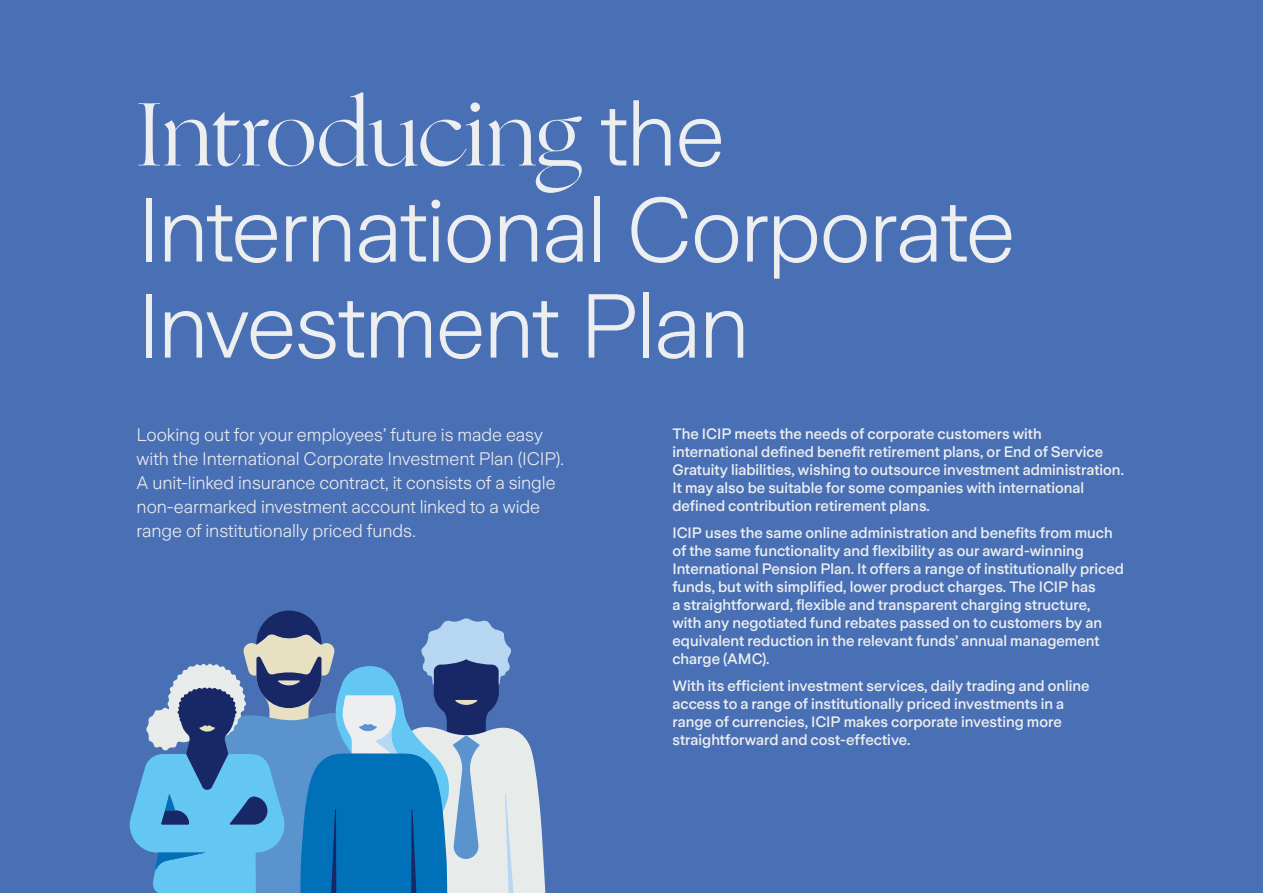
<style>
.page{position:relative;width:1263px;height:893px;background:#496fb5}
.page>*{position:absolute;margin:0;border:0;box-sizing:border-box;transform-origin:0 0}
.t1{font:300 90px/96px "Zurich Sans";letter-spacing:-.02em;color:#eceeef}
.t2{font:90px "Ogg";letter-spacing:-.01em;color:#eceeef}
.t3{font:300 18px/24px "Zurich Sans";letter-spacing:-.005em;color:#eceeef}
.t4{font:500 15px/18px "Zurich Sans";color:#eceeef}
.s1{font-family:"Zurich Sans";font-weight:300}
</style>
<div class="page">
<svg style="left:130px;top:610px;width:415px;height:283px"></svg>
<h1 class="t2" style="left:137px;top:75px;width:590px">Introducing <span class="s1">the</span></h1>
<h1 class="t1" style="left:137px;top:184px;width:880px">International Corporate<br>Investment Plan</h1>
<p class="t3" style="left:137px;top:423px;width:429px">Looking out for your employees’ future is made easy with the International Corporate Investment Plan (ICIP).<br>A unit-linked insurance contract, it consists of a single non-earmarked investment account linked to a wide range of institutionally priced funds.</p>
<p class="t4" style="left:672px;top:425px;width:453px">The ICIP meets the needs of corporate customers with international defined benefit retirement plans, or End of Service Gratuity liabilities, wishing to outsource investment administration.<br>It may also be suitable for some companies with international defined contribution retirement plans.</p>
<p class="t4" style="left:672px;top:524px;width:453px">ICIP uses the same online administration and benefits from much of the same functionality and flexibility as our award-winning International Pension Plan. It offers a range of institutionally priced funds, but with simplified, lower product charges. The ICIP has<br>a straightforward, flexible and transparent charging structure,<br>with any negotiated fund rebates passed on to customers by an equivalent reduction in the relevant funds’ annual management charge (AMC).</p>
<p class="t4" style="left:672px;top:677px;width:419px">With its efficient investment services, daily trading and online access to a range of institutionally priced investments in a range of currencies, ICIP makes corporate investing more straightforward and cost-effective.</p>
</div>
